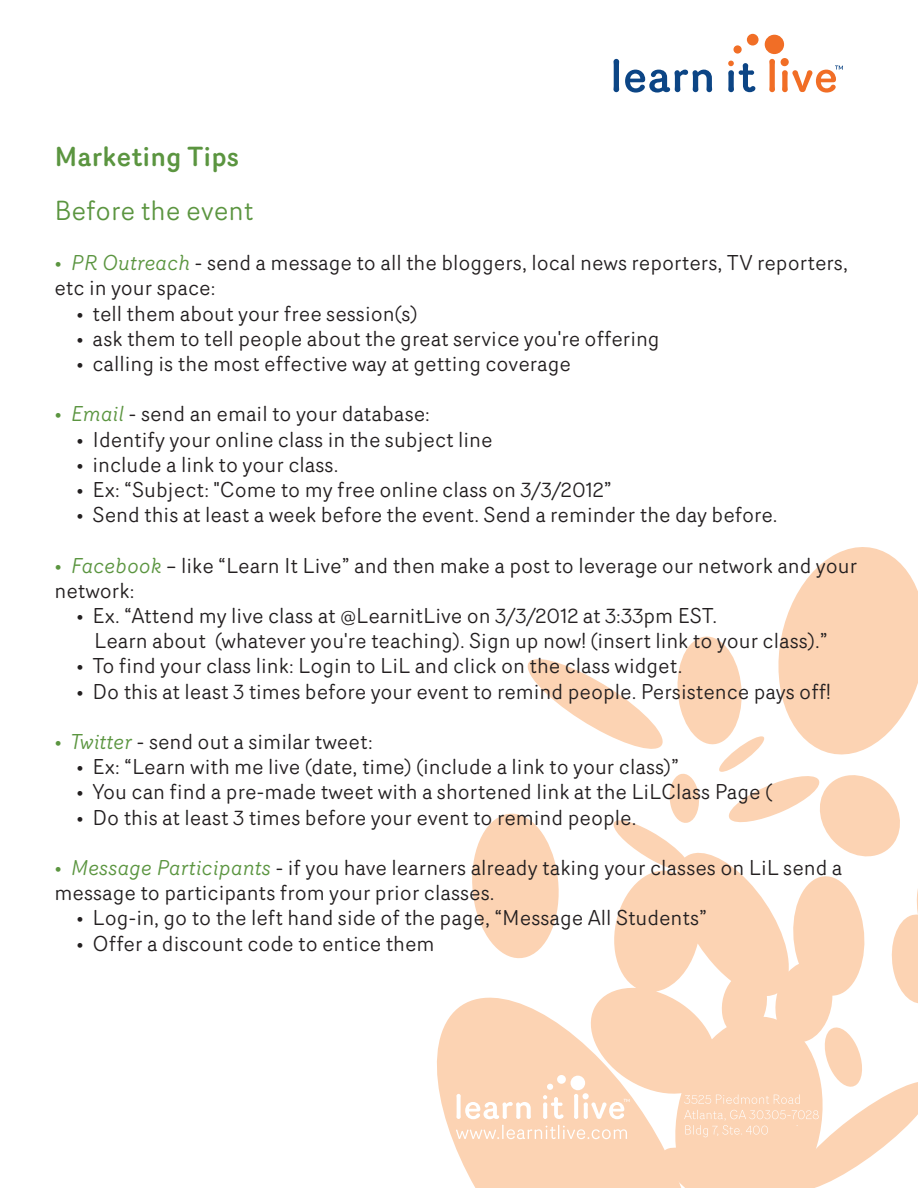
<style>
.page{position:relative;width:918px;height:1188px;background:#fff}
.page>*{position:absolute;margin:0;border:0;box-sizing:border-box;transform-origin:0 0}
.t1{font:27px "Router";color:#5b9540}
.t2{font:500 27px "Router";color:#5b9540}
.t3{font:21px/25.2px "Router";color:#231f20}
.s1{font-style:italic;color:#5b9540}
</style>
<div class="page">
<svg style="left:437px;top:1010px;width:19px;height:138px;fill:#fcd3b3"></svg>
<svg style="left:456px;top:547px;width:462px;height:641px"></svg>
<svg style="left:613px;top:59px;width:6px;height:33px"></svg>
<svg style="left:625px;top:70px;width:87px;height:23px"></svg>
<svg style="left:769px;top:59px;width:6px;height:33px"></svg>
<div style="left:781px;top:58px;width:8px;height:8px;background:#f16e26;border-radius:50%"></div>
<svg style="left:733px;top:45px;width:9px;height:9px"></svg>
<div style="left:747px;top:34px;width:12px;height:12px;background:#f16e26;border-radius:50%"></div>
<div style="left:765px;top:35px;width:19px;height:19px;background:#f16e26;border-radius:50%"></div>
<svg style="left:728px;top:61px;width:27px;height:31px"></svg>
<svg style="left:782px;top:65px;width:61px;height:28px"></svg>
<p class="t2" style="left:54px;top:136px;width:186px">Marketing Tips</p>
<p class="t1" style="left:54px;top:190px;width:200px">Before the event</p>
<p class="t3" style="left:54px;top:250px;width:795px"><span class="s1">• PR Outreach</span> - send a message to all the bloggers, local news reporters, TV reporters, etc in your space:</p>
<p class="t3" style="left:77px;top:300px;width:343px">• tell them about your free session(s)</p>
<p class="t3" style="left:77px;top:325px;width:585px">• ask them to tell people about the great service you're offering</p>
<p class="t3" style="left:77px;top:350px;width:496px">• calling is the most effective way at getting coverage</p>
<p class="t3" style="left:54px;top:401px;width:377px"><span class="s1">• Email</span> - send an email to your database:</p>
<p class="t3" style="left:77px;top:426px;width:417px">• Identify your online class in the subject line</p>
<p class="t3" style="left:77px;top:451px;width:263px">• include a link to your class.</p>
<p class="t3" style="left:77px;top:476px;width:537px">• Ex: “Subject: "Come to my free online class on 3/3/2012”</p>
<p class="t3" style="left:77px;top:502px;width:703px">• Send this at least a week before the event. Send a reminder the day before.</p>
<p class="t3" style="left:54px;top:552px;width:804px"><span class="s1">• Facebook</span> – like “Learn It Live” and then make a post to leverage our network and your network:</p>
<p class="t3" style="left:94px;top:602px;width:735px;text-indent:-18px">• Ex. “Attend my live class at @LearnitLive on 3/3/2012 at 3:33pm EST.<br>Learn about (whatever you're teaching). Sign up now! (insert link to your class).”</p>
<p class="t3" style="left:77px;top:653px;width:607px">• To find your class link: Login to LiL and click on the class widget.</p>
<p class="t3" style="left:77px;top:678px;width:756px">• Do this at least 3 times before your event to remind people. Persistence pays off!</p>
<p class="t3" style="left:54px;top:728px;width:320px"><span class="s1">• Twitter</span> - send out a similar tweet:</p>
<p class="t3" style="left:77px;top:754px;width:604px">• Ex: “Learn with me live (date, time) (include a link to your class)”</p>
<p class="t3" style="left:77px;top:779px;width:697px">• You can find a pre-made tweet with a shortened link at the LiLClass Page (</p>
<p class="t3" style="left:77px;top:804px;width:561px">• Do this at least 3 times before your event to remind people.</p>
<p class="t3" style="left:54px;top:854px;width:790px"><span class="s1">• Message Participants</span> - if you have learners already taking your classes on LiL send a message to participants from your prior classes.</p>
<p class="t3" style="left:77px;top:905px;width:632px">• Log-in, go to the left hand side of the page, “Message All Students”</p>
<p class="t3" style="left:77px;top:930px;width:360px">• Offer a discount code to entice them</p>
</div>
